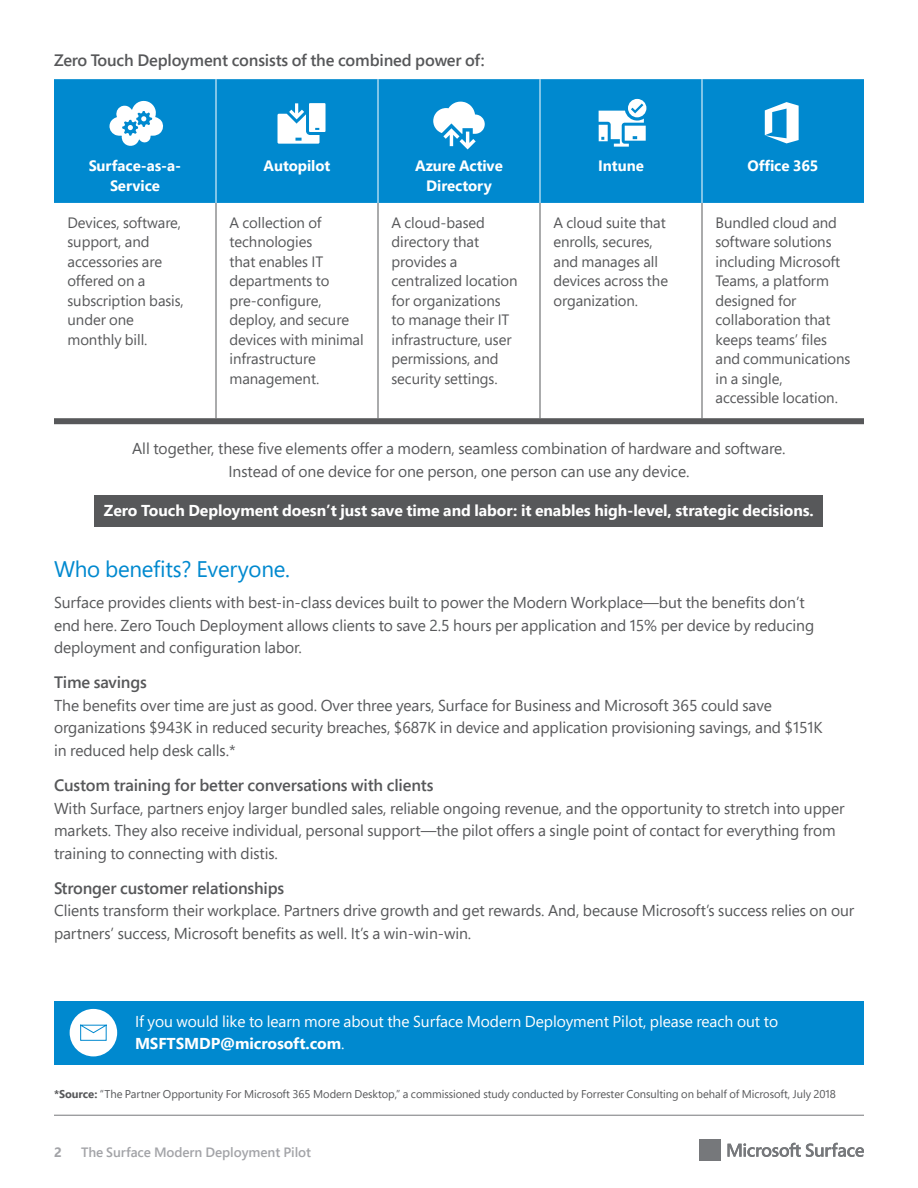
<style>
.page{position:relative;width:918px;height:1188px;background:#fff}
.page>*{position:absolute;margin:0;border:0;box-sizing:border-box;transform-origin:0 0}
.t1{font:22.5px "Segoe Pro";letter-spacing:-.01em;color:#0089cf}
.t2{font:600 16.5px "Segoe Pro";letter-spacing:-.01em;color:#57585a}
.t3{font:15.75px/22.5px "Segoe Pro";letter-spacing:-.005em;color:#57585a}
.t4{font:15.75px/22.5px "Segoe Pro";letter-spacing:-.005em;color:#fff}
.t5{font:700 15.75px "Segoe Pro";letter-spacing:-.005em;color:#fff}
.t6{font:15px/19.5px "Segoe Pro";letter-spacing:-.005em;color:#57585a}
.t7{font:700 15px/19.5px "Segoe Pro";letter-spacing:-.005em;color:#fff;text-align:center}
.t8{font:600 13.5px "Segoe Pro";letter-spacing:-.005em;color:#a3a4a8}
.t9{font:700 13.5px "Segoe Pro";color:#a3a4a8}
.t10{font:11.25px "Segoe Pro";letter-spacing:-.005em;color:#57585a}
.s1{font-weight:700}
</style>
<div class="page">
<hr style="left:54px;top:1115px;width:810px;height:1px;background:#76787b">
<div style="left:94px;top:496px;width:730px;height:31px;background:#57585a"></div>
<svg style="left:728px;top:1143px;width:136px;height:14px"></svg>
<div style="left:699px;top:1139px;width:11px;height:11px;background:#76787b"></div>
<div style="left:711px;top:1139px;width:10px;height:11px;background:#76787b"></div>
<div style="left:699px;top:1151px;width:11px;height:10px;background:#76787b"></div>
<div style="left:711px;top:1151px;width:10px;height:10px;background:#76787b"></div>
<div style="left:54px;top:79px;width:810px;height:124px;background:#0089cf"></div>
<div style="left:54px;top:418px;width:162px;height:6px;background:#57585a"></div>
<div style="left:216px;top:418px;width:162px;height:6px;background:#57585a"></div>
<div style="left:378px;top:418px;width:162px;height:6px;background:#57585a"></div>
<div style="left:540px;top:418px;width:162px;height:6px;background:#57585a"></div>
<div style="left:702px;top:418px;width:162px;height:6px;background:#57585a"></div>
<hr style="left:216px;top:203px;width:1px;height:215px;background:#57585a">
<hr style="left:378px;top:203px;width:1px;height:215px;background:#57585a">
<hr style="left:540px;top:203px;width:1px;height:215px;background:#57585a">
<hr style="left:702px;top:203px;width:1px;height:215px;background:#57585a">
<hr style="left:216px;top:79px;width:1px;height:124px;background:#fff">
<hr style="left:378px;top:79px;width:1px;height:124px;background:#fff">
<hr style="left:540px;top:79px;width:1px;height:124px;background:#fff">
<hr style="left:702px;top:79px;width:1px;height:124px;background:#fff">
<div style="left:54px;top:1001px;width:810px;height:63px;background:#0089cf"></div>
<div style="left:70px;top:1009px;width:47px;height:47px;background:#fff;border-radius:50%"></div>
<svg style="left:80px;top:1024px;width:27px;height:17px"></svg>
<svg style="left:765px;top:102px;width:34px;height:41px"></svg>
<svg style="left:599px;top:99px;width:47px;height:48px"></svg>
<svg style="left:433px;top:102px;width:52px;height:47px"></svg>
<svg style="left:278px;top:103px;width:48px;height:41px"></svg>
<svg style="left:109px;top:100px;width:55px;height:47px"></svg>
<p class="t2" style="left:54px;top:49px;width:432px">Zero Touch Deployment consists of the combined power of:</p>
<p class="t7" style="left:89px;top:156px;width:94px">Surface-as-a-<br>Service</p>
<p class="t7" style="left:264px;top:156px;width:68px">Autopilot</p>
<p class="t7" style="left:415px;top:156px;width:89px">Azure Active<br>Directory</p>
<p class="t7" style="left:598px;top:156px;width:47px">Intune</p>
<p class="t7" style="left:747px;top:156px;width:73px">Office 365</p>
<p class="t6" style="left:68px;top:212px;width:118px">Devices, software, support, and accessories are offered on a subscription basis, under one monthly bill.</p>
<p class="t6" style="left:230px;top:212px;width:136px">A collection of technologies<br>that enables IT departments to pre-configure, deploy, and secure devices with minimal infrastructure management.</p>
<p class="t6" style="left:392px;top:212px;width:128px">A cloud-based directory that provides a centralized location for organizations to manage their IT infrastructure, user permissions, and security settings.</p>
<p class="t6" style="left:554px;top:212px;width:116px">A cloud suite that enrolls, secures, and manages all devices across the organization.</p>
<p class="t6" style="left:716px;top:212px;width:137px">Bundled cloud and software solutions including Microsoft<br>Teams, a platform designed for collaboration that keeps teams’ files and communications in a single,<br>accessible location.</p>
<p class="t3" style="left:132px;top:437px;width:655px;text-align:center">All together, these five elements offer a modern, seamless combination of hardware and software.<br>Instead of one device for one person, one person can use any device.</p>
<p class="t5" style="left:104px;top:500px;width:711px">Zero Touch Deployment doesn’t just save time and labor: it enables high-level, strategic decisions.</p>
<h1 class="t1" style="left:54px;top:554px;width:238px">Who benefits? Everyone.</h1>
<p class="t3" style="left:54px;top:591px;width:762px">Surface provides clients with best-in-class devices built to power the Modern Workplace—but the benefits don’t end here. Zero Touch Deployment allows clients to save 2.5 hours per application and 15% per device by reducing deployment and configuration labor.</p>
<p class="t2" style="left:54px;top:671px;width:94px">Time savings</p>
<p class="t3" style="left:54px;top:694px;width:770px">The benefits over time are just as good. Over three years, Surface for Business and Microsoft 365 could save organizations $943K in reduced security breaches, $687K in device and application provisioning savings, and $151K in reduced help desk calls.*</p>
<p class="t2" style="left:54px;top:774px;width:381px">Custom training for better conversations with clients</p>
<p class="t3" style="left:54px;top:797px;width:792px">With Surface, partners enjoy larger bundled sales, reliable ongoing revenue, and the opportunity to stretch into upper markets. They also receive individual, personal support—the pilot offers a single point of contact for everything from training to connecting with distis.</p>
<p class="t2" style="left:54px;top:877px;width:232px">Stronger customer relationships</p>
<p class="t3" style="left:54px;top:899px;width:802px">Clients transform their workplace. Partners drive growth and get rewards. And, because Microsoft’s success relies on our partners’ success, Microsoft benefits as well. It’s a win-win-win.</p>
<p class="t4" style="left:135px;top:1009px;width:645px">If you would like to learn more about the Surface Modern Deployment Pilot, please reach out to<br><span class="s1">MSFTSMDP@microsoft.com</span>.</p>
<p class="t10" style="left:54px;top:1086px;width:784px"><span class="s1">*Source:</span> “The Partner Opportunity For Microsoft 365 Modern Desktop,” a commissioned study conducted by Forrester Consulting on behalf of Microsoft, July 2018</p>
<p class="t9" style="left:54px;top:1142px;width:9px">2</p>
<p class="t8" style="left:81px;top:1142px;width:232px">The Surface Modern Deployment Pilot</p>
</div>
